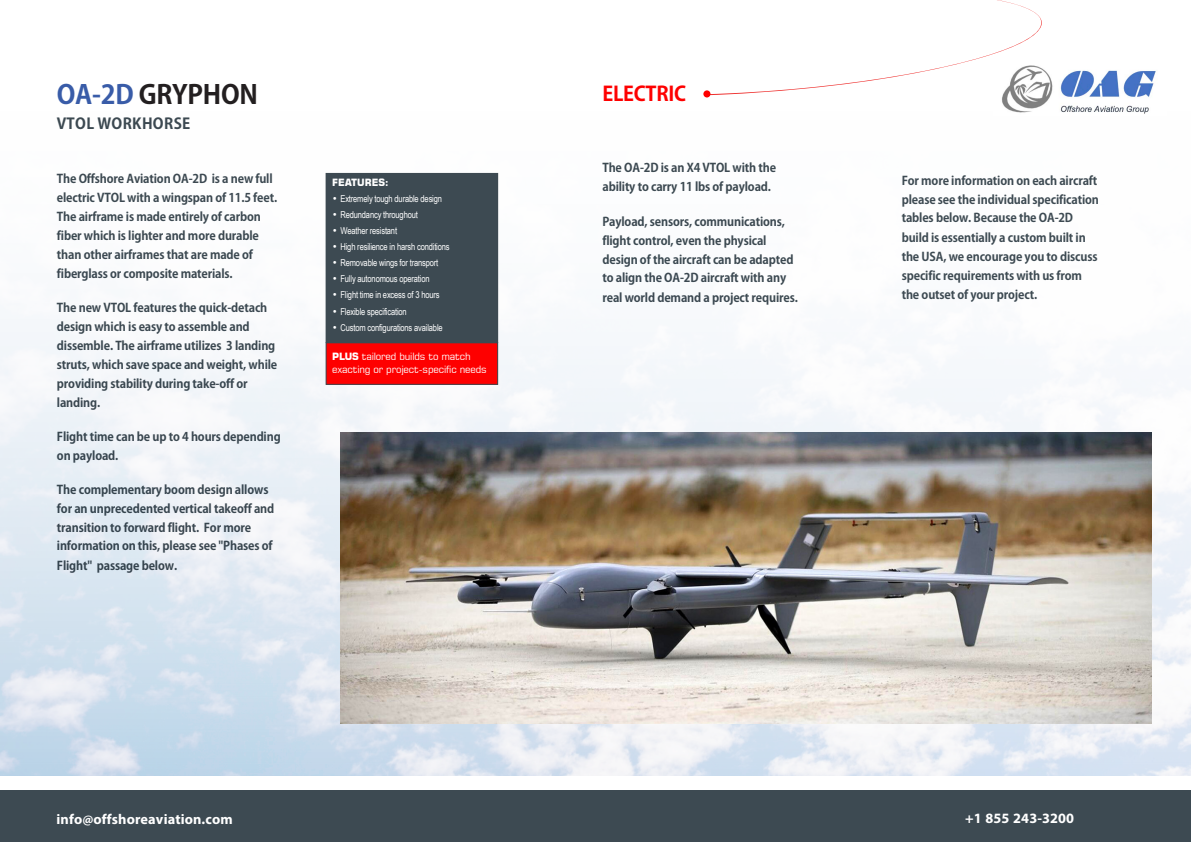
<style>
.page{position:relative;width:1191px;height:842px;background:#fff}
.page>*{position:absolute;margin:0;border:0;box-sizing:border-box;transform-origin:0 0}
.t1{font:700 26px "Adobe Gothic Std";letter-spacing:-.01em;color:#231f20}
.t2{font:700 20px "Myriad Arabic";letter-spacing:.005em;color:#fff}
.t3{font:700 20px "Adobe Gothic Std";letter-spacing:-.015em;color:#fe0000}
.t4{font:700 15px "Adobe Gothic Std";letter-spacing:.025em;color:#3d4a52}
.Brochure_DPS-Body{font:700 12px/18.9px "Adobe Gothic Std";letter-spacing:-.015em;color:#3d4a52}
.Brochure_DPS-Box_Red{font:10px/13px "Square 721 BT";letter-spacing:-.02em;color:#fff}
.Brochure_DPS-Box_Hea{font:700 10px "Square 721 BT";color:#fff}
.Brochure_DPS-Box_Hea-2{font:9.5px "Arial Narrow";letter-spacing:-.015em;color:#fff}
.s1{color:#395ca8}
.s2{font-family:"Square 721 BT"}
.s3{font-weight:700}
</style>
<div class="page">
<img style="left:0;top:95px;width:1191px;height:680px">
<svg style="left:708px;top:0;width:334px;height:95px"></svg>
<div style="left:0;top:791px;width:604px;height:51px;background:#3d4a52"></div>
<div style="left:587px;top:791px;width:604px;height:51px;background:#3d4a52"></div>
<div style="left:326px;top:173px;width:171px;height:169px;background:#3d4a52"></div>
<div style="left:325px;top:173px;width:173px;height:170px;border:1px solid #3d4a52"></div>
<div style="left:326px;top:343px;width:171px;height:41px;background:#fe0000"></div>
<div style="left:325px;top:342px;width:173px;height:43px;border:1px solid #3d4a52"></div>
<div style="left:703px;top:90px;width:7px;height:7px;background:#fe0000;border-radius:50%"></div>
<img style="left:994px;top:63px;width:172px;height:53px">
<img style="left:340px;top:433px;width:811px;height:290px">
<h1 class="t1" style="left:57px;top:79px;width:203px"><span class="s1">OA-2D</span> GRYPHON</h1>
<p class="t4" style="left:57px;top:114px;width:135px">VTOL WORKHORSE</p>
<h2 class="t3" style="left:602px;top:81px;width:85px">ELECTRIC</h2>
<p class="Brochure_DPS-Body" style="left:57px;top:170px;width:222px">The Offshore Aviation OA-2D is a new full electric VTOL with a wingspan of 11.5 feet.<br>The airframe is made entirely of carbon fiber which is lighter and more durable than other airframes that are made of fiberglass or composite materials.</p>
<p class="Brochure_DPS-Body" style="left:57px;top:299px;width:222px">The new VTOL features the quick-detach design which is easy to assemble and dissemble. The airframe utilizes 3 landing struts, which save space and weight, while providing stability during take-off or landing.</p>
<p class="Brochure_DPS-Body" style="left:57px;top:427px;width:225px">Flight time can be up to 4 hours depending on payload.</p>
<p class="Brochure_DPS-Body" style="left:57px;top:480px;width:219px;line-height:19.3px">The complementary boom design allows for an unprecedented vertical takeoff and transition to forward flight. For more</p>
<p class="Brochure_DPS-Body" style="left:57px;top:537px;width:217px;line-height:19.3px">information on this, please see "Phases of<br>Flight" passage below.</p>
<p class="Brochure_DPS-Box_Hea" style="left:332px;top:176px;width:58px">FEATURES:</p>
<p class="Brochure_DPS-Box_Hea-2" style="left:332px;top:192px;width:111px"><span class="s2">•</span> Extremely tough durable design</p>
<p class="Brochure_DPS-Box_Hea-2" style="left:332px;top:208px;width:87px"><span class="s2">•</span> Redundancy throughout</p>
<p class="Brochure_DPS-Box_Hea-2" style="left:332px;top:224px;width:66px"><span class="s2">•</span> Weather resistant</p>
<p class="Brochure_DPS-Box_Hea-2" style="left:332px;top:240px;width:119px"><span class="s2">•</span> High resilience in harsh conditions</p>
<p class="Brochure_DPS-Box_Hea-2" style="left:332px;top:256px;width:108px"><span class="s2">•</span> Removable wings for transport</p>
<p class="Brochure_DPS-Box_Hea-2" style="left:332px;top:272px;width:99px"><span class="s2">•</span> Fully autonomous operation</p>
<p class="Brochure_DPS-Box_Hea-2" style="left:332px;top:288px;width:109px"><span class="s2">•</span> Flight time in excess of 3 hours</p>
<p class="Brochure_DPS-Box_Hea-2" style="left:332px;top:304px;width:76px"><span class="s2">•</span> Flexible specification</p>
<p class="Brochure_DPS-Box_Hea-2" style="left:332px;top:320px;width:112px"><span class="s2">•</span> Custom configurations available</p>
<p class="Brochure_DPS-Box_Red" style="left:332px;top:350px;width:156px"><span class="s3">PLUS</span> tailored builds to match exacting or project-specific needs</p>
<p class="Brochure_DPS-Body" style="left:602px;top:159px;width:175px">The OA-2D is an X4 VTOL with the ability to carry 11 lbs of payload.</p>
<p class="Brochure_DPS-Body" style="left:602px;top:213px;width:193px">Payload, sensors, communications, flight control, even the physical design of the aircraft can be adapted</p>
<p class="Brochure_DPS-Body" style="left:602px;top:268px;width:197px;line-height:20.2px">to align the OA-2D aircraft with any real world demand a project requires.</p>
<p class="Brochure_DPS-Body" style="left:901px;top:171px;width:199px">For more information on each aircraft please see the individual specification</p>
<p class="Brochure_DPS-Body" style="left:901px;top:207px;width:185px;line-height:20.2px">tables below. Because the OA-2D build is essentially a custom built in</p>
<p class="Brochure_DPS-Body" style="left:901px;top:247px;width:197px">the USA, we encourage you to discuss specific requirements with us from the outset of your project.</p>
<p class="t2" style="left:57px;top:805px;width:178px">info@offshoreaviation.com</p>
<h2 class="t2" style="left:965px;top:804px;width:110px">+1 855 243-3200</h2>
</div>
